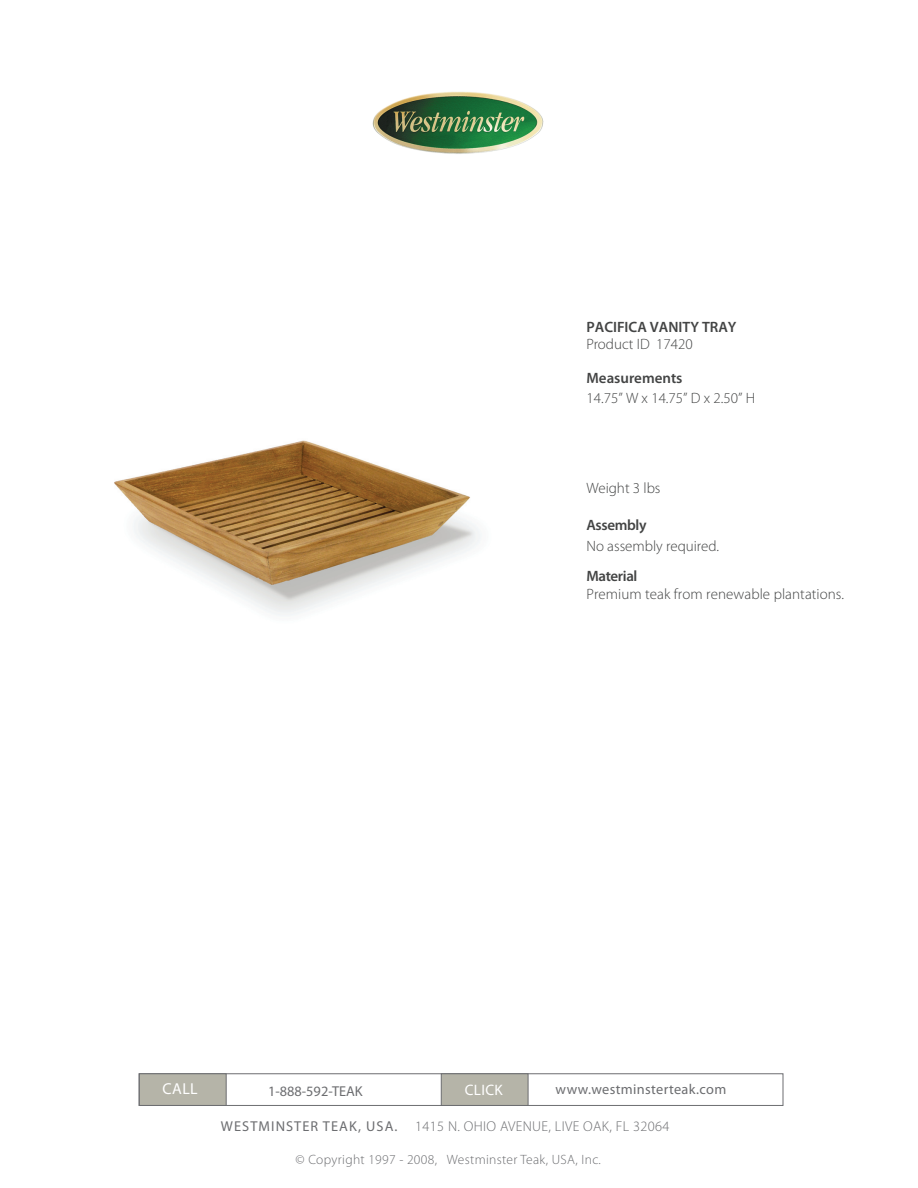
<style>
.page{position:relative;width:918px;height:1188px;background:#fff}
.page>*{position:absolute;margin:0;border:0;box-sizing:border-box;transform-origin:0 0}
.t1{font:15.9px "Myriad Pro";color:#fff}
.t2{font:15.15px "Myriad Pro";letter-spacing:.025em;color:#fff}
.t3{font:300 15px "Myriad Pro";color:#434444}
.t4{font:600 15px "Myriad Pro";color:#434444}
.t5{font:600 15px "Myriad Pro";letter-spacing:-.025em;color:#434444}
.t6{font:300 14.25px "Myriad Pro";letter-spacing:.025em;color:#6c6d70}
.t7{font:14.25px "Myriad Pro";letter-spacing:.025em;color:#6c6d70}
.t8{font:14.25px "Myriad Pro";color:#6c6d70}
.t9{font:300 13.5px "Myriad Pro";letter-spacing:.025em;color:#6c6d70}
.s1{font-weight:400}
</style>
<div class="page">
<div style="left:139px;top:1074px;width:644px;height:32px;border:1px solid #6c6d70"></div>
<div style="left:441px;top:1074px;width:87px;height:32px;background:#b5b4a8;border:1px solid #6c6d70"></div>
<div style="left:139px;top:1074px;width:87px;height:32px;background:#b5b4a8;border:1px solid #6c6d70"></div>
<img style="left:372px;top:91px;width:172px;height:63px">
<img style="left:114px;top:440px;width:367px;height:176px">
<p class="t4" style="left:586px;top:318px;width:152px">PACIFICA VANITY TRAY</p>
<p class="t3" style="left:586px;top:336px;width:108px">Product ID 17420</p>
<p class="t4" style="left:586px;top:368px;width:98px">Measurements</p>
<p class="t3" style="left:586px;top:389px;width:170px">14.75” W x 14.75” D x 2.50” H</p>
<p class="t3" style="left:586px;top:479px;width:76px">Weight 3 lbs</p>
<p class="t5" style="left:586px;top:515px;width:62px">Assembly</p>
<p class="t3" style="left:586px;top:537px;width:134px">No assembly required.</p>
<p class="t5" style="left:586px;top:567px;width:53px">Material</p>
<p class="t3" style="left:586px;top:586px;width:259px">Premium teak from renewable plantations.</p>
<p class="t1" style="left:163px;top:1079px;width:37px">CALL</p>
<p class="t8" style="left:268px;top:1082px;width:96px">1-888-592-TEAK</p>
<p class="t2" style="left:465px;top:1081px;width:40px">CLICK</p>
<p class="t7" style="left:556px;top:1081px;width:172px">www.westminsterteak.com</p>
<p class="t6" style="left:221px;top:1118px;width:450px"><span class="s1">WESTMINSTER TEAK, USA.</span> 1415 N. OHIO AVENUE, LIVE OAK, FL 32064</p>
<p class="t9" style="left:296px;top:1152px;width:307px">© Copyright 1997 - 2008, Westminster Teak, USA, Inc.</p>
</div>
